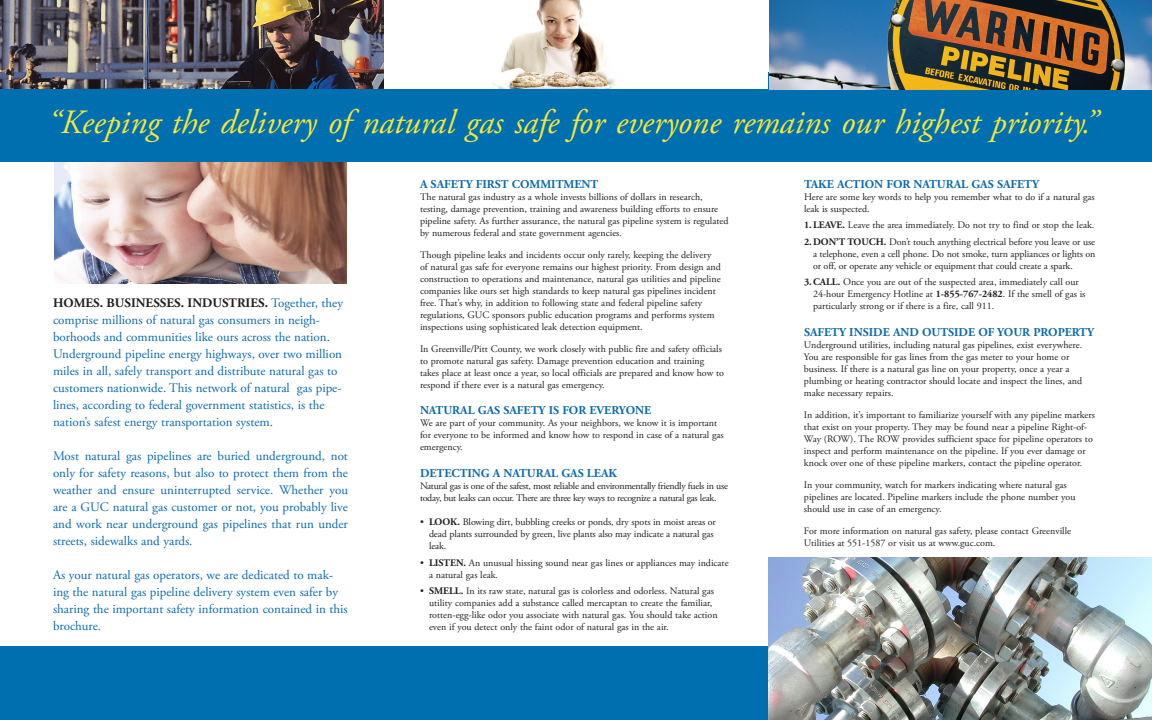
<style>
.page{position:relative;width:1152px;height:720px;background:#fff}
.page>*{position:absolute;margin:0;border:0;box-sizing:border-box;transform-origin:0 0}
.highlight{font:italic 34px "Adobe Garamond Pro";color:#f5e73c}
.t1{font:13px/17px "Adobe Garamond Pro";color:#0e6aab}
.bullet{font:700 12px "Adobe Garamond Pro";color:#0e6aab}
.section_head{font:700 12px "Adobe Garamond Pro";color:#0e6aab}
.t2{font:10px/12px "Adobe Garamond Pro";color:#231f20}
.t3{font:10px/12px "Adobe Garamond Pro";letter-spacing:-.03em;color:#231f20}
.s1{font-weight:700;color:#231f20}
.s2{font-weight:700}
.s3{font-style:inherit}
</style>
<div class="page">
<div style="left:0;top:646px;width:1152px;height:74px;background:#006faf"></div>
<img style="left:54px;top:161px;width:292px;height:122px">
<div style="left:0;top:72px;width:1152px;height:89px;background:#006faf"></div>
<img style="left:0;top:0;width:384px;height:89px">
<div style="left:384px;top:0;width:384px;height:89px;background:#fff"></div>
<img style="left:492px;top:0;width:125px;height:89px">
<img style="left:769px;top:0;width:383px;height:89px">
<img style="left:768px;top:557px;width:384px;height:163px">
<p class="highlight" style="left:48px;top:101px;width:1051px">“Keeping the delivery of natural gas safe for everyone remains our highest priority.”</p>
<p class="t1" style="left:53px;top:295px;width:292px"><span class="s1">HOMES. BUSINESSES. INDUSTRIES.</span> Together, they comprise millions of natural gas consumers in neigh&shy;borhoods and communities like ours across the nation.<br>Underground pipeline energy highways, over two million miles in all, safely transport and distribute natural gas to customers nationwide. This network of natural gas pipe&shy;lines, according to federal government statistics, is the nation’s safest energy transportation system.</p>
<p class="t1" style="left:53px;top:448px;width:297px;text-align:justify">Most natural gas pipelines are buried underground, not only for safety reasons, but also to protect them from the weather and ensure uninterrupted service. Whether you are a GUC natural gas customer or not, you probably live and work near underground gas pipelines that run under streets, sidewalks and yards.</p>
<p class="t1" style="left:53px;top:567px;width:296px">As your natural gas operators, we are dedicated to mak&shy;ing the natural gas pipeline delivery system even safer by sharing the important safety information contained in this brochure.</p>
<p class="bullet" style="left:420px;top:177px;width:180px">A SAFETY FIRST COMMITMENT</p>
<p class="t2" style="left:420px;top:191px;width:310px">The natural gas industry as a whole invests billions of dollars in research, testing, damage prevention, training and awareness building efforts to ensure pipeline safety. As further assurance, the natural gas pipeline system is regulated by numerous federal and state government agencies.</p>
<p class="t2" style="left:420px;top:249px;width:302px">Though pipeline leaks and incidents occur only rarely, keeping the delivery of natural gas safe for everyone remains our highest priority. From design and construction to operations and maintenance, natural gas utilities and pipeline companies like ours set high standards to keep natural gas pipelines incident free. That’s why, in addition to following state and federal pipeline safety regulations, GUC sponsors public education programs and performs system inspections using sophisticated leak detection equipment.</p>
<p class="t2" style="left:420px;top:343px;width:305px">In Greenville/Pitt County, we work closely with public fire and safety officials to promote natural gas safety. Damage prevention education and training takes place at least once a year, so local officials are prepared and know how to respond if there ever is a natural gas emergency.</p>
<p class="section_head" style="left:420px;top:403px;width:233px">NATURAL GAS SAFETY IS FOR EVERYONE</p>
<p class="t2" style="left:420px;top:417px;width:305px">We are part of your community. As your neighbors, we know it is important for everyone to be informed and know how to respond in case of a natural gas emergency.</p>
<p class="bullet" style="left:420px;top:466px;width:199px">DETECTING A NATURAL GAS LEAK</p>
<p class="t3" style="left:420px;top:480px;width:309px">Natural gas is one of the safest, most reliable and environmentally friendly fuels in use today, but leaks can occur. There are three key ways to recognize a natural gas leak.</p>
<p class="t2" style="left:429px;top:516px;width:288px;text-indent:-9px">• <span class="s2">LOOK.</span> Blowing dirt, bubbling creeks or ponds, dry spots in moist areas or dead plants surrounded by green, live plants also may indicate a natural gas leak.</p>
<p class="t2" style="left:429px;top:557px;width:301px;text-indent:-9px">• <span class="s2">LISTEN.</span> An unusual hissing sound near gas lines or appliances may indicate a natural gas leak.</p>
<p class="t2" style="left:429px;top:585px;width:290px;text-indent:-9px">• <span class="s2">SMELL.</span> In its raw state, natural gas is colorless and odorless. Natural gas utility companies add a substance called mercaptan to create the familiar, rotten-egg-like odor you associate with natural gas. You should take action even if you detect only the faint odor of natural gas in the air.</p>
<p class="bullet" style="left:804px;top:177px;width:237px">TAKE ACTION FOR NATURAL GAS SAFETY</p>
<p class="t2" style="left:804px;top:191px;width:292px">Here are some key words to help you remember what to do if a natural gas leak is suspected.</p>
<p class="t2" style="left:804px;top:219px;width:292px"><span class="s2">1.LEAVE.</span> Leave the area immediately. Do not try to find or stop the leak.</p>
<p class="t2" style="left:813px;top:236px;width:284px;text-align:justify;text-indent:-9px"><span class="s2">2.DON’T TOUCH.</span> Don’t touch anything electrical before you leave or use a telephone, even a cell phone. Do not smoke, turn appliances or lights on or off, or operate any vehicle or equipment that could create a spark.</p>
<p class="t2" style="left:813px;top:276px;width:274px;text-indent:-9px"><span class="s2">3.CALL.</span> Once you are out of the suspected area, immediately call our<br>24-hour Emergency Hotline at <span class="s2">1-855-767-2482</span>. If the smell of gas is particularly strong or if there is a fire, call 911.</p>
<p class="bullet" style="left:804px;top:325px;width:292px"><span class="s3">SA</span>FETY INSIDE AND OUTSIDE OF YOUR PROPERTY</p>
<p class="t2" style="left:804px;top:339px;width:280px">Underground utilities, including natural gas pipelines, exist everywhere.<br>You are responsible for gas lines from the gas meter to your home or business. If there is a natural gas line on your property, once a year a plumbing or heating contractor should locate and inspect the lines, and make necessary repairs.</p>
<p class="t2" style="left:804px;top:409px;width:293px">In addition, it’s important to familiarize yourself with any pipeline markers that exist on your property. They may be found near a pipeline Right-of-Way (ROW). The ROW provides sufficient space for pipeline operators to inspect and perform maintenance on the pipeline. If you ever damage or knock over one of these pipeline markers, contact the pipeline operator.</p>
<p class="t2" style="left:804px;top:479px;width:273px">In your community, watch for markers indicating where natural gas pipelines are located. Pipeline markers include the phone number you should use in case of an emergency.</p>
<p class="t2" style="left:804px;top:525px;width:269px">For more information on natural gas safety, please contact Greenville<br>Utilities at 551-1587 or visit us at www.guc.com.</p>
</div>
